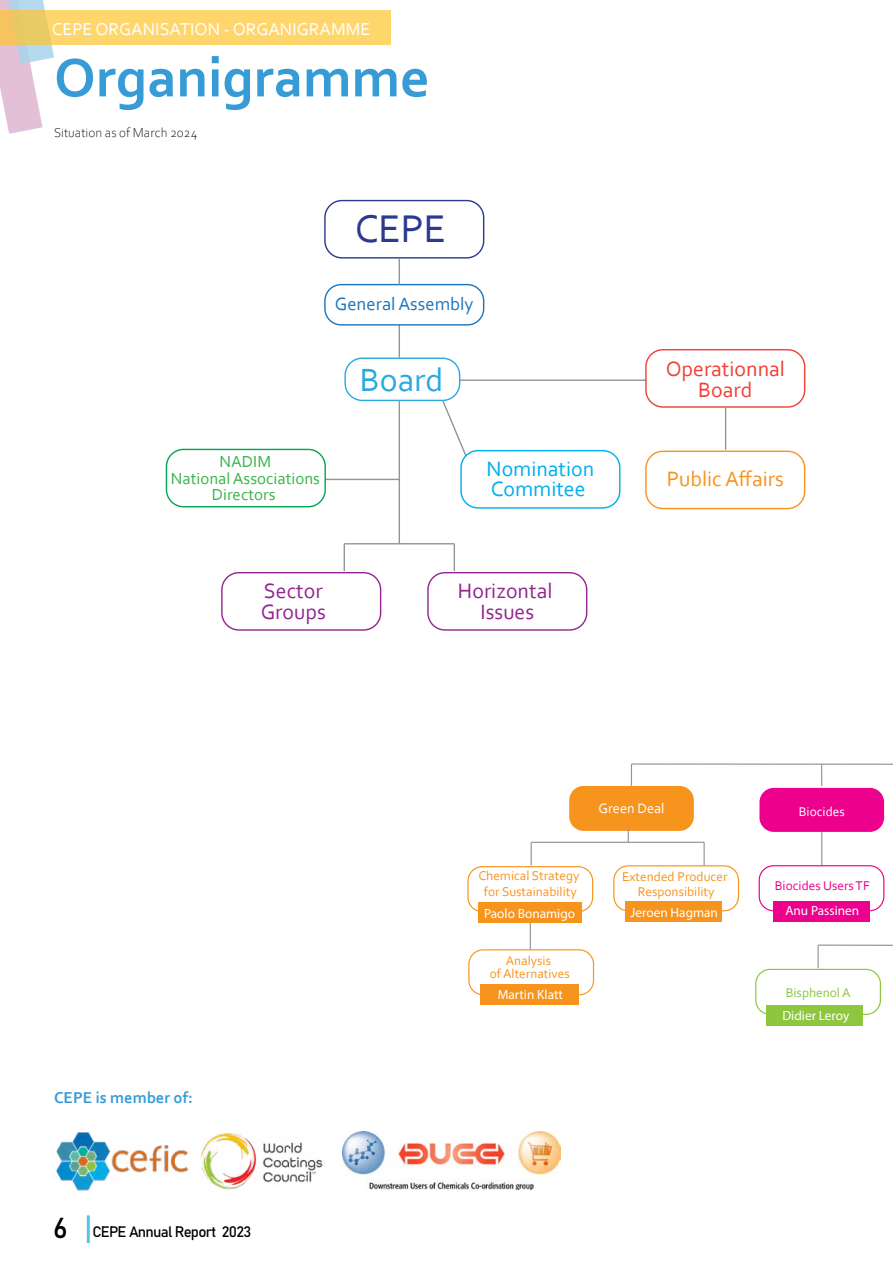
<style>
.page{position:relative;width:893px;height:1263px;background:#fff}
.page>*{position:absolute;margin:0;border:0;box-sizing:border-box;transform-origin:0 0}
.t1{font:700 57px "Corbel";color:#379cd6}
.t2{font:40.5px "Corbel";color:#2b3990}
.t3{font:33.6px "Corbel";color:#28aae1}
.t4{font:21.75px/21.1px "Corbel";color:#92278f;text-align:center}
.t5{font:21.75px/20.5px "Corbel";color:#00aeef}
.t6{font:21.75px/21.1px "Corbel";color:#ef4136;text-align:center}
.t7{font:21.75px "Corbel";color:#f7941e}
.t8{font:18.6px "Corbel";color:#1c75bc}
.t9{font:18px "Corbel";color:#fff}
.t10{font:16.8px/16.2px "Corbel";color:#39b54a;text-align:center}
.t11{font:700 16.5px "Corbel";color:#379cd6}
.t12{font:15px "Bahnschrift";letter-spacing:-.05em;color:#000}
.t13{font:14.25px "Corbel";color:#fff}
.t14{font:300 13.5px "Corbel";color:#000}
.t15{font:13.35px/15.9px "Corbel";color:#f7941e;text-align:center}
.t16{font:13.35px "Myriad Pro";color:#fff}
.t17{font:13.35px "Corbel";color:#ec008c}
.t18{font:13.35px "Corbel";color:#8dc63f}
.t19{font:13.35px "Corbel";color:#fff}
.s1{font-size:28.5px}
</style>
<div class="page">
<svg style="left:0;top:0;width:54px;height:134px"></svg>
<hr style="left:821px;top:829px;width:1px;height:37px;background:#939598">
<hr style="left:530px;top:922px;width:1px;height:32px;background:#939598">
<svg style="left:818px;top:944px;width:75px;height:2px"></svg>
<div style="left:755px;top:969px;width:126px;height:46px;border:1px solid #8dc63f;border-radius:14px"></div>
<hr style="left:817px;top:945px;width:2px;height:23px;background:#939598">
<div style="left:766px;top:1006px;width:96px;height:20px;background:#8dc63f"></div>
<div style="left:569px;top:786px;width:125px;height:45px;background:#f7941e;border-radius:14px"></div>
<div style="left:759px;top:788px;width:125px;height:44px;background:#ec008c;border-radius:14px"></div>
<svg style="left:630px;top:763px;width:263px;height:24px"></svg>
<div style="left:467px;top:866px;width:126px;height:46px;border:1px solid #f7941e;border-radius:14px"></div>
<svg style="left:628px;top:829px;width:1px;height:13px"></svg>
<div style="left:759px;top:865px;width:125px;height:46px;border:1px solid #ec008c;border-radius:14px"></div>
<div style="left:479px;top:902px;width:103px;height:21px;background:#f7941e"></div>
<div style="left:613px;top:865px;width:126px;height:46px;border:1px solid #f7941e;border-radius:14px"></div>
<div style="left:626px;top:901px;width:96px;height:21px;background:#f7941e"></div>
<div style="left:774px;top:901px;width:96px;height:21px;background:#ec008c"></div>
<div style="left:469px;top:950px;width:124px;height:45px;background:#fff;border-radius:14px"></div>
<div style="left:468px;top:949px;width:126px;height:46px;border:1px solid #f7941e;border-radius:14px"></div>
<div style="left:481px;top:984px;width:98px;height:21px;background:#f7941e"></div>
<hr style="left:531px;top:842px;width:173px;height:1px;background:#939598">
<hr style="left:703px;top:842px;width:2px;height:23px;background:#939598">
<svg style="left:531px;top:842px;width:1px;height:23px"></svg>
<svg style="left:0;top:11px;width:391px;height:34px;fill:#ffd66b"></svg>
<img style="left:56px;top:1132px;width:133px;height:59px">
<img style="left:200px;top:1133px;width:123px;height:56px">
<img style="left:343px;top:1131px;width:217px;height:58px">
<div style="left:344px;top:357px;width:116px;height:44px;border:1px solid #28aae1;border-radius:17px"></div>
<div style="left:221px;top:572px;width:160px;height:59px;border:1px solid #92278f;border-radius:17px"></div>
<hr style="left:460px;top:379px;width:216px;height:2px;background:#939598">
<hr style="left:289px;top:479px;width:110px;height:1px;background:#939598">
<hr style="left:399px;top:316px;width:1px;height:42px;background:#939598">
<svg style="left:441px;top:399px;width:32px;height:62px"></svg>
<div style="left:324px;top:200px;width:160px;height:59px;border:1px solid #2b3990;border-radius:17px"></div>
<div style="left:325px;top:285px;width:159px;height:40px;background:#fff;border-radius:16px"></div>
<div style="left:324px;top:284px;width:160px;height:42px;border:1px solid #1c75bc;border-radius:16px"></div>
<div style="left:646px;top:350px;width:159px;height:57px;background:#fff;border-radius:17px"></div>
<div style="left:645px;top:349px;width:160px;height:59px;border:1px solid #ef4136;border-radius:17px"></div>
<div style="left:645px;top:451px;width:160px;height:58px;border:1px solid #f7941e;border-radius:17px"></div>
<div style="left:461px;top:451px;width:159px;height:57px;background:#fff;border-radius:17px"></div>
<div style="left:460px;top:450px;width:160px;height:59px;border:1px solid #00aeef;border-radius:17px"></div>
<div style="left:166px;top:449px;width:159px;height:58px;background:#fff;border-radius:17px"></div>
<div style="left:166px;top:449px;width:160px;height:58px;border:1px solid #00a651;border-radius:17px"></div>
<div style="left:427px;top:572px;width:160px;height:59px;border:1px solid #92278f;border-radius:17px"></div>
<hr style="left:344px;top:543px;width:110px;height:1px;background:#939598">
<svg style="left:344px;top:544px;width:1px;height:27px"></svg>
<svg style="left:454px;top:544px;width:1px;height:27px"></svg>
<hr style="left:399px;top:400px;width:1px;height:144px;background:#939598">
<hr style="left:725px;top:408px;width:1px;height:42px;background:#939598">
<svg style="left:399px;top:258px;width:1px;height:27px"></svg>
<hr style="left:87px;top:1215px;width:3px;height:28px;background:#56c6e6">
<h3 class="t9" style="left:52px;top:18px;width:320px">CEPE ORGANISATION - ORGANIGRAMME</h3>
<h1 class="t1" style="left:54px;top:42px;width:377px">Organigramme</h1>
<p class="t14" style="left:54px;top:124px;width:145px">Situation as of March 2024</p>
<h2 class="t2" style="left:355px;top:204px;width:93px">CEPE</h2>
<h3 class="t8" style="left:335px;top:292px;width:140px">General Assembly</h3>
<p class="t10" style="left:171px;top:453px;width:151px">NADIM<br>National Associations<br>Directors</p>
<h3 class="t4" style="left:261px;top:579px;width:67px;text-align:left">Sector<br>Groups</h3>
<h3 class="t3" style="left:360px;top:359px;width:85px">Board</h3>
<h3 class="t6" style="left:666px;top:358px;width:121px">Operationnal<br>Board</h3>
<h3 class="t5" style="left:486px;top:457px;width:109px">Nomination<br>Commitee</h3>
<h3 class="t4" style="left:458px;top:579px;width:96px">Horizontal<br>Issues</h3>
<h3 class="t7" style="left:667px;top:465px;width:119px">Public Affairs</h3>
<p class="t11" style="left:54px;top:1087px;width:140px">CEPE is member of:</p>
<p class="t12" style="left:53px;top:1221px;width:200px"><span class="s1">6</span> CEPE Annual Report 2023</p>
<p class="t13" style="left:598px;top:800px;width:68px">Green Deal</p>
<p class="t19" style="left:799px;top:803px;width:48px">Biocides</p>
<p class="t15" style="left:478px;top:867px;width:103px">Chemical Strategy for Sustainability</p>
<p class="t17" style="left:775px;top:877px;width:97px">Biocides Users TF</p>
<p class="t16" style="left:484px;top:905px;width:93px">Paolo Bonamigo</p>
<p class="t15" style="left:622px;top:869px;width:107px;line-height:14.2px">Extended Producer<br>Responsibility</p>
<p class="t16" style="left:631px;top:904px;width:89px">Jeroen Hagman</p>
<p class="t16" style="left:785px;top:903px;width:75px">Anu Passinen</p>
<p class="t15" style="left:490px;top:954px;width:82px;line-height:13px">Analysis<br>of Alternatives</p>
<p class="t16" style="left:498px;top:986px;width:67px">Martin Klatt</p>
<p class="t18" style="left:786px;top:984px;width:66px">Bisphenol A</p>
<p class="t16" style="left:782px;top:1007px;width:68px">Didier Leroy</p>
</div>
